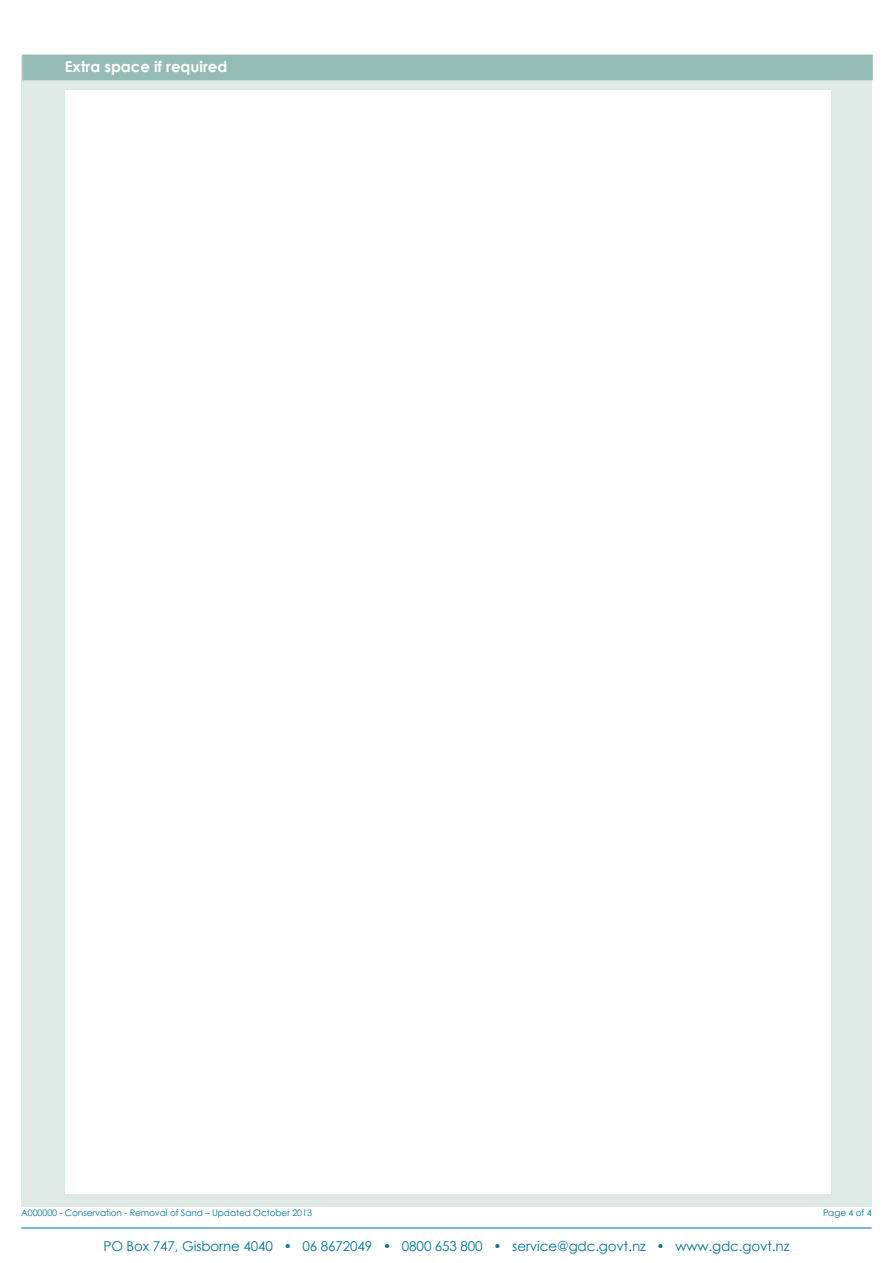
<style>
.page{position:relative;width:893px;height:1263px;background:#fff}
.page>*{position:absolute;margin:0;border:0;box-sizing:border-box;transform-origin:0 0}
.Section_Heading{font:700 15px "Century Gothic";color:#fff}
.t1{font:13.5px "Century Gothic";letter-spacing:-.01em;color:#007598}
.t2{font:9px "Century Gothic";letter-spacing:-.01em;color:#007598}
</style>
<div class="page">
<hr style="left:21px;top:1227px;width:851px;height:1px;background:#007598">
<div style="left:21px;top:54px;width:851px;height:1152px;background:#dfeae7"></div>
<div style="left:22px;top:55px;width:851px;height:25px;background:#94bcb4"></div>
<div style="left:65px;top:90px;width:765px;height:1104px;background:#fff"></div>
<p class="Section_Heading" style="left:65px;top:55px;width:164px">Extra space if required</p>
<p class="t2" style="left:21px;top:1206px;width:292px">A000000 - Conservation - Removal of Sand – Updated October 2013</p>
<p class="t2" style="left:823px;top:1206px;width:50px">Page 4 of 4</p>
<p class="t1" style="left:104px;top:1237px;width:687px">PO Box 747, Gisborne 4040 • 06 8672049 • 0800 653 800 • service@gdc.govt.nz • www.gdc.govt.nz</p>
</div>
